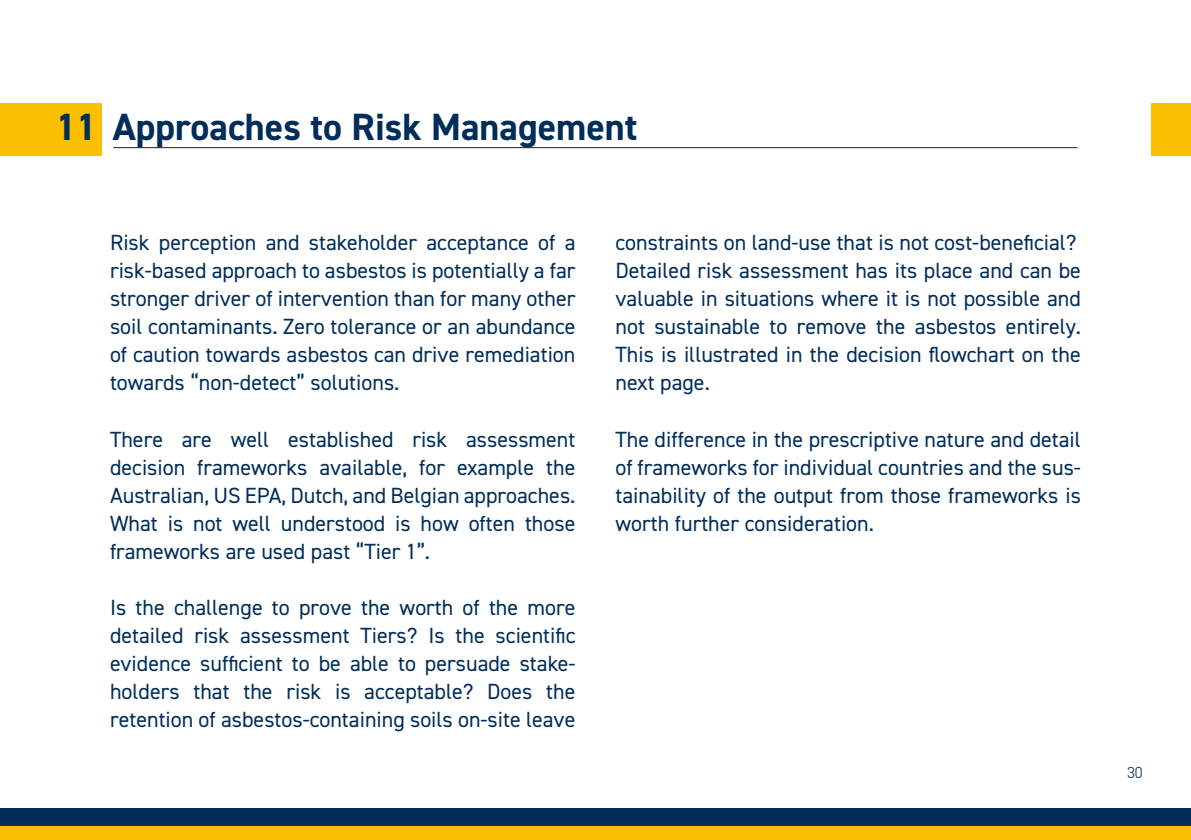
<style>
.page{position:relative;width:1191px;height:840px;background:#fff}
.page>*{position:absolute;margin:0;border:0;box-sizing:border-box;transform-origin:0 0}
.title_1{font:700 38px "DIN2014";color:#002d59}
.broodtekst{font:22px/28px "DIN2014";color:#002d59;text-align:justify}
.t1{font:300 16px "DIN2014";color:#002d59}
</style>
<div class="page">
<div style="left:0;top:807px;width:1191px;height:19px;background:#002d59"></div>
<div style="left:0;top:826px;width:1191px;height:13px;background:#fcbf00"></div>
<hr style="left:113px;top:147px;width:964px;height:1px;background:#231f20">
<div style="left:0;top:103px;width:101px;height:53px;background:#fcbf00"></div>
<div style="left:1151px;top:103px;width:40px;height:53px;background:#fcbf00"></div>
<p class="title_1" style="left:56px;top:101px;width:583px">11 Approaches to Risk Management</p>
<p class="broodtekst" style="left:110px;top:228px;width:467px">Risk perception and stakeholder acceptance of a risk-based approach to asbestos is potentially a far stronger driver of intervention than for many other soil contaminants. Zero tolerance or an abundance of caution towards asbestos can drive remediation towards “non-detect” solutions.</p>
<p class="broodtekst" style="left:110px;top:424px;width:467px">There are well established risk assessment decision frameworks available, for example the Australian, US EPA, Dutch, and Belgian approaches.<br>What is not well understood is how often those frameworks are used past “Tier 1”.</p>
<p class="broodtekst" style="left:110px;top:592px;width:467px">Is the challenge to prove the worth of the more detailed risk assessment Tiers? Is the scientific evidence sufficient to be able to persuade stake&shy;holders that the risk is acceptable? Does the retention of asbestos-containing soils on-site leave</p>
<p class="broodtekst" style="left:615px;top:228px;width:463px">constraints on land-use that is not cost-beneficial?</p>
<p class="broodtekst" style="left:615px;top:256px;width:467px">Detailed risk assessment has its place and can be valuable in situations where it is not possible and not sustainable to remove the asbestos entirely.<br>This is illustrated in the decision flowchart on the next page.</p>
<p class="broodtekst" style="left:615px;top:424px;width:467px">The difference in the prescriptive nature and detail of frameworks for individual countries and the sus&shy;tainability of the output from those frameworks is worth further consideration.</p>
<p class="t1" style="left:1127px;top:762px;width:17px">30</p>
</div>
